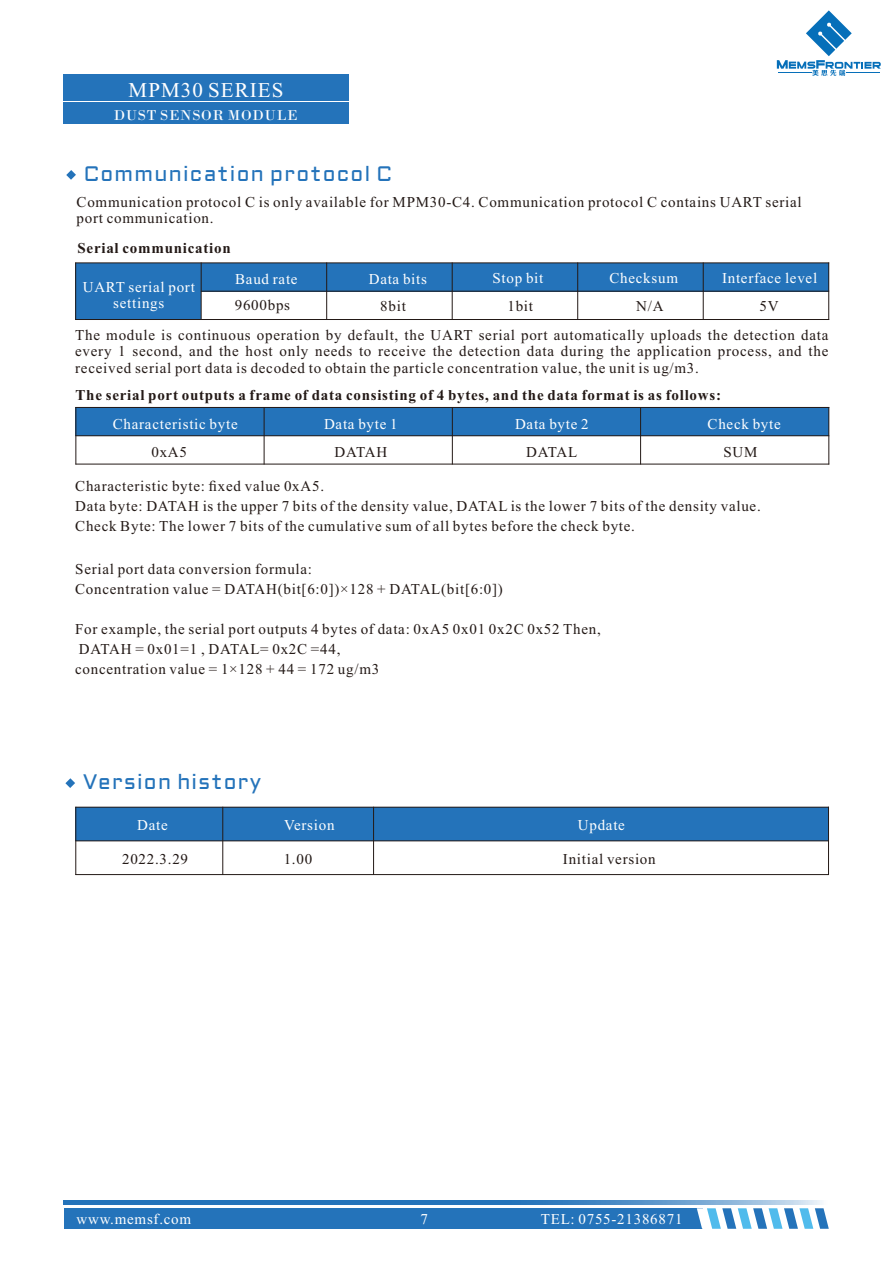
<style>
.page{position:relative;width:893px;height:1263px;background:#fff}
.page>*{position:absolute;margin:0;border:0;box-sizing:border-box;transform-origin:0 0}
.t1{font:21px "Aldrich";letter-spacing:.06em;color:#2473ba}
.t2{font:21px "Times New Roman";letter-spacing:.05em;color:#fff}
.t3{font:15px/20px "Times New Roman";letter-spacing:.05em;color:#231916}
.t4{font:15px/16.6px "Times New Roman";letter-spacing:.05em;color:#fff;text-align:center}
.t5{font:700 15px "Times New Roman";letter-spacing:.05em;color:#231916}
.t6{font:15px "Bodoni";letter-spacing:.05em;color:#fff}
</style>
<div class="page">
<div style="left:76px;top:807px;width:147px;height:34px;background:#2473ba"></div>
<div style="left:223px;top:807px;width:151px;height:34px;background:#2473ba"></div>
<div style="left:374px;top:807px;width:454px;height:34px;background:#2473ba"></div>
<hr style="left:75px;top:807px;width:1px;height:68px;background:#231916">
<hr style="left:222px;top:807px;width:1px;height:68px;background:#231916">
<hr style="left:373px;top:807px;width:1px;height:68px;background:#231916">
<hr style="left:828px;top:807px;width:1px;height:68px;background:#231916">
<hr style="left:75px;top:874px;width:754px;height:1px;background:#231916">
<hr style="left:75px;top:840px;width:754px;height:1px;background:#231916">
<hr style="left:75px;top:807px;width:754px;height:1px;background:#231916">
<svg style="left:65px;top:778px;width:10px;height:10px"></svg>
<svg style="left:66px;top:170px;width:10px;height:10px"></svg>
<div style="left:76px;top:263px;width:125px;height:56px;background:#2473ba"></div>
<div style="left:201px;top:263px;width:126px;height:28px;background:#2473ba"></div>
<div style="left:327px;top:263px;width:125px;height:28px;background:#2473ba"></div>
<div style="left:452px;top:263px;width:126px;height:28px;background:#2473ba"></div>
<div style="left:578px;top:263px;width:125px;height:28px;background:#2473ba"></div>
<div style="left:703px;top:263px;width:126px;height:28px;background:#2473ba"></div>
<hr style="left:75px;top:262px;width:1px;height:58px;background:#231916">
<hr style="left:201px;top:262px;width:1px;height:58px;background:#231916">
<hr style="left:326px;top:262px;width:1px;height:58px;background:#231916">
<hr style="left:452px;top:262px;width:1px;height:58px;background:#231916">
<hr style="left:577px;top:262px;width:1px;height:58px;background:#231916">
<hr style="left:703px;top:262px;width:1px;height:58px;background:#231916">
<hr style="left:828px;top:262px;width:1px;height:58px;background:#231916">
<hr style="left:75px;top:319px;width:754px;height:1px;background:#231916">
<hr style="left:201px;top:291px;width:628px;height:1px;background:#231916">
<hr style="left:75px;top:262px;width:754px;height:1px;background:#231916">
<div style="left:76px;top:407px;width:188px;height:29px;background:#2473ba"></div>
<div style="left:264px;top:407px;width:188px;height:29px;background:#2473ba"></div>
<div style="left:452px;top:407px;width:189px;height:29px;background:#2473ba"></div>
<div style="left:641px;top:407px;width:188px;height:29px;background:#2473ba"></div>
<hr style="left:75px;top:407px;width:1px;height:57px;background:#231916">
<hr style="left:264px;top:407px;width:1px;height:57px;background:#231916">
<hr style="left:452px;top:407px;width:1px;height:57px;background:#231916">
<hr style="left:640px;top:407px;width:1px;height:57px;background:#231916">
<hr style="left:828px;top:407px;width:1px;height:57px;background:#231916">
<hr style="left:75px;top:464px;width:754px;height:1px;background:#231916">
<hr style="left:75px;top:435px;width:754px;height:1px;background:#231916">
<hr style="left:75px;top:407px;width:754px;height:1px;background:#231916">
<svg style="left:777px;top:10px;width:104px;height:66px"></svg>
<div style="left:63px;top:74px;width:285px;height:50px;background:#2473ba"></div>
<hr style="left:63px;top:101px;width:285px;height:1px;background:#fff">
<div style="left:64px;top:1208px;width:638px;height:20px;background:#2473ba"></div>
<svg style="left:697px;top:1208px;width:132px;height:21px"></svg>
<svg style="left:64px;top:1201px;width:758px;height:4px;background:#4286c3"></svg>
<h1 class="t2" style="left:129px;top:82px;width:156px">MPM30 SERIES</h1>
<p class="t6" style="left:114px;top:110px;width:185px">DUST SENSOR MODULE</p>
<h1 class="t1" style="left:84px;top:166px;width:310px">Communication protocol C</h1>
<p class="t3" style="left:77px;top:195px;width:727px;line-height:16.6px">Communication protocol C is only available for MPM30-C4. Communication protocol C contains UART serial port communication.</p>
<p class="t5" style="left:78px;top:243px;width:155px">Serial communication</p>
<p class="t4" style="left:83px;top:280px;width:114px">UART serial port settings</p>
<p class="t4" style="left:235px;top:272px;width:64px">Baud rate</p>
<p class="t4" style="left:369px;top:272px;width:60px">Data bits</p>
<p class="t4" style="left:492px;top:271px;width:52px">Stop bit</p>
<p class="t4" style="left:609px;top:271px;width:70px">Checksum</p>
<p class="t4" style="left:722px;top:271px;width:97px">Interface level</p>
<p class="t3" style="left:235px;top:296px;width:57px">9600bps</p>
<p class="t3" style="left:380px;top:298px;width:27px">8bit</p>
<p class="t3" style="left:507px;top:298px;width:27px">1bit</p>
<p class="t3" style="left:636px;top:297px;width:29px">N/A</p>
<p class="t3" style="left:759px;top:298px;width:21px">5V</p>
<p class="t3" style="left:75px;top:328px;width:755px;line-height:16.6px;text-align:justify">The module is continuous operation by default, the UART serial port automatically uploads the detection data every 1 second, and the host only needs to receive the detection data during the application process, and the received serial port data is decoded to obtain the particle concentration value, the unit is ug/m3.</p>
<p class="t5" style="left:76px;top:390px;width:647px">The serial port outputs a frame of data consisting of 4 bytes, and the data format is as follows:</p>
<p class="t4" style="left:113px;top:417px;width:126px">Characteristic byte</p>
<p class="t4" style="left:324px;top:417px;width:75px">Data byte 1</p>
<p class="t4" style="left:708px;top:417px;width:75px">Check byte</p>
<p class="t3" style="left:151px;top:443px;width:37px">0xA5</p>
<p class="t3" style="left:335px;top:443px;width:54px">DATAH</p>
<p class="t3" style="left:526px;top:443px;width:52px">DATAL</p>
<p class="t3" style="left:723px;top:443px;width:36px">SUM</p>
<p class="t4" style="left:515px;top:417px;width:75px">Data byte 2</p>
<p class="t3" style="left:75px;top:478px;width:687px">Characteristic byte: fixed value 0xA5.<br>Data byte: DATAH is the upper 7 bits of the density value, DATAL is the lower 7 bits of the density value.<br>Check Byte: The lower 7 bits of the cumulative sum of all bytes before the check byte.</p>
<p class="t3" style="left:75px;top:561px;width:429px">Serial port data conversion formula:<br>Concentration value = DATAH(bit[6:0])×128 + DATAL(bit[6:0])</p>
<p class="t3" style="left:75px;top:620px;width:527px">For example, the serial port outputs 4 bytes of data: 0xA5 0x01 0x2C 0x52 Then,<br>DATAH = 0x01=1 , DATAL= 0x2C =44,<br>concentration value = 1×128 + 44 = 172 ug/m3</p>
<h1 class="t1" style="left:83px;top:774px;width:180px">Version history</h1>
<p class="t4" style="left:137px;top:818px;width:32px">Date</p>
<p class="t3" style="left:122px;top:850px;width:67px">2022.3.29</p>
<p class="t4" style="left:284px;top:818px;width:52px">Version</p>
<p class="t3" style="left:284px;top:850px;width:30px">1.00</p>
<p class="t4" style="left:578px;top:818px;width:49px">Update</p>
<p class="t3" style="left:563px;top:850px;width:94px">Initial version</p>
<p class="t4" style="left:77px;top:1212px;width:116px">www.memsf.com</p>
<p class="t4" style="left:420px;top:1212px;width:9px">7</p>
<p class="t4" style="left:541px;top:1212px;width:143px">TEL: 0755-21386871</p>
</div>
